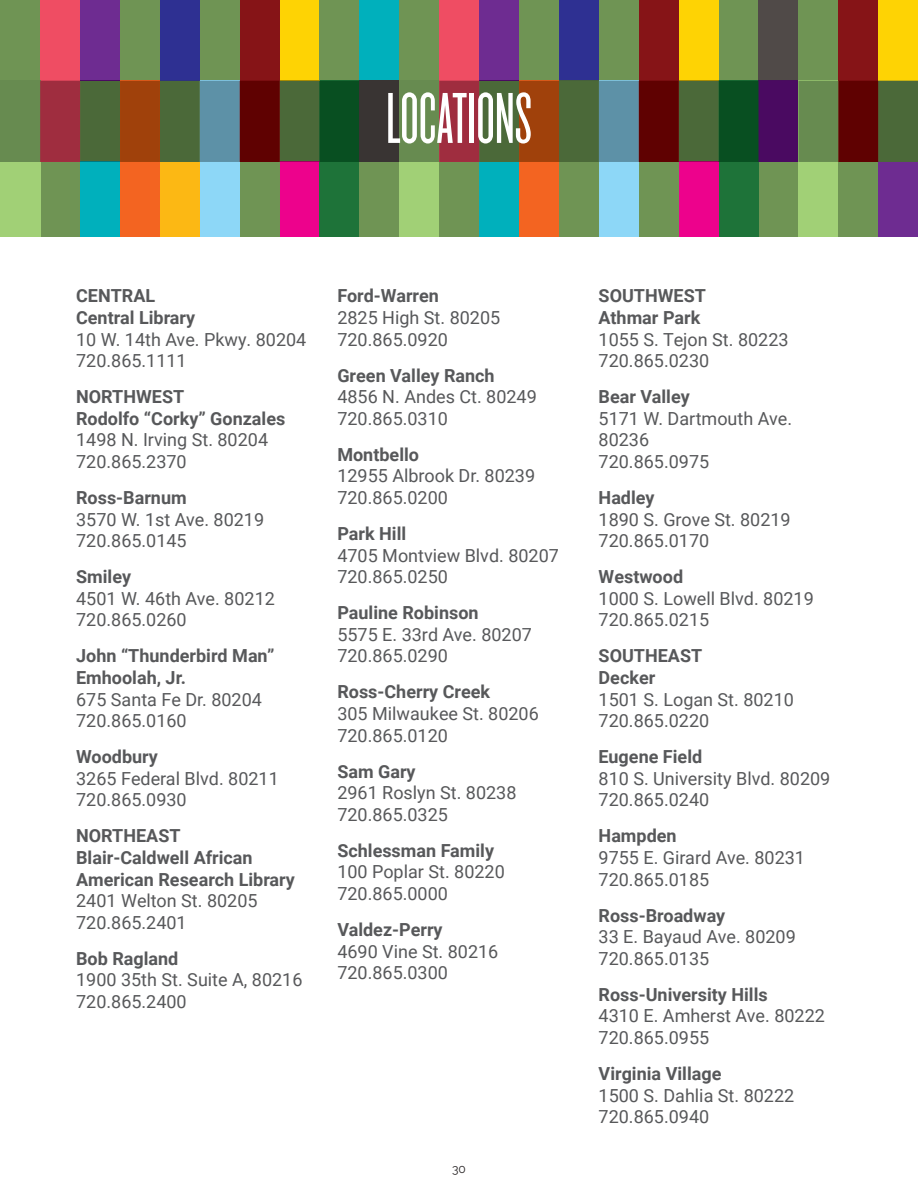
<style>
.page{position:relative;width:918px;height:1188px;background:#fff}
.page>*{position:absolute;margin:0;border:0;box-sizing:border-box;transform-origin:0 0}
.t1{font:75px "Knockout HTF26 Junior Flyweight";color:#fff}
.t2{font:18px/21.6px "Roboto";color:#57585a}
.t3{font:700 18px/21.6px "Roboto";color:#57585a}
.t4{font:12px "Raleway";color:#231f20}
</style>
<div class="page">
<div style="left:0;top:0;width:918px;height:237px;background:#6f9454"></div>
<div style="left:80px;top:0;width:40px;height:81px;background:#6e2c91"></div>
<div style="left:160px;top:0;width:40px;height:81px;background:#2e3092"></div>
<div style="left:878px;top:162px;width:40px;height:75px;background:#6e2c91"></div>
<div style="left:80px;top:162px;width:40px;height:75px;background:#00b0bc"></div>
<div style="left:160px;top:162px;width:40px;height:75px;background:#fcb814"></div>
<div style="left:359px;top:0;width:40px;height:81px;background:#00b0bc"></div>
<div style="left:0;top:81px;width:40px;height:156px;background:#a1d076"></div>
<div style="left:120px;top:81px;width:40px;height:156px;background:#f36421"></div>
<div style="left:40px;top:0;width:40px;height:162px;background:#ef4d63"></div>
<div style="left:280px;top:0;width:39px;height:81px;background:#fed304"></div>
<div style="left:280px;top:162px;width:40px;height:75px;background:#ed028c"></div>
<div style="left:200px;top:81px;width:40px;height:156px;background:#8dd7f7"></div>
<div style="left:320px;top:81px;width:39px;height:156px;background:#1e7339"></div>
<div style="left:240px;top:0;width:40px;height:162px;background:#861417"></div>
<div style="left:878px;top:0;width:40px;height:81px;background:#fed304"></div>
<div style="left:838px;top:0;width:40px;height:162px;background:#861417"></div>
<div style="left:479px;top:0;width:40px;height:81px;background:#6e2c91"></div>
<div style="left:479px;top:162px;width:40px;height:75px;background:#00b0bc"></div>
<div style="left:399px;top:81px;width:40px;height:156px;background:#a1d076"></div>
<div style="left:798px;top:81px;width:40px;height:156px;background:#a1d076"></div>
<div style="left:519px;top:81px;width:40px;height:156px;background:#f36421"></div>
<div style="left:439px;top:0;width:40px;height:162px;background:#ef4d63"></div>
<div style="left:559px;top:0;width:40px;height:81px;background:#2e3092"></div>
<div style="left:679px;top:0;width:40px;height:81px;background:#fed304"></div>
<div style="left:679px;top:162px;width:40px;height:75px;background:#ed028c"></div>
<div style="left:599px;top:81px;width:40px;height:156px;background:#8dd7f7"></div>
<div style="left:719px;top:81px;width:40px;height:156px;background:#1e7339"></div>
<div style="left:639px;top:0;width:40px;height:162px;background:#861417"></div>
<div style="left:758px;top:0;width:40px;height:81px;background:#504a48"></div>
<div style="left:80px;top:81px;width:439px;height:81px;background:#4b6939"></div>
<hr style="left:80px;top:162px;width:40px;height:1px;background:#007880">
<div style="left:0;top:81px;width:40px;height:81px;background:#678b50"></div>
<div style="left:40px;top:81px;width:40px;height:81px;background:#9f2d3f"></div>
<div style="left:320px;top:81px;width:39px;height:81px;background:#084f21"></div>
<svg style="left:120px;top:81px;width:160px;height:81px;background:#694f3b"></svg>
<div style="left:359px;top:81px;width:40px;height:81px;background:#393433"></div>
<div style="left:399px;top:81px;width:40px;height:81px;background:#678b50"></div>
<div style="left:439px;top:81px;width:40px;height:81px;background:#9f2d3f"></div>
<hr style="left:679px;top:162px;width:40px;height:1px;background:#9e015e">
<svg style="left:519px;top:81px;width:399px;height:81px;background:#554b38"></svg>
<h1 class="t1" style="left:386px;top:82px;width:147px">LOCATIONS</h1>
<p class="t3" style="left:76px;top:284px;width:121px">CENTRAL<br>Central Library</p>
<p class="t2" style="left:76px;top:328px;width:232px">10 W. 14th Ave. Pkwy. 80204<br>720.865.1111</p>
<p class="t3" style="left:76px;top:385px;width:211px">NORTHWEST<br>Rodolfo “Corky” Gonzales</p>
<p class="t2" style="left:76px;top:428px;width:193px">1498 N. Irving St. 80204<br>720.865.2370</p>
<p class="t3" style="left:76px;top:486px;width:112px">Ross-Barnum</p>
<p class="t2" style="left:76px;top:508px;width:190px">3570 W. 1st Ave. 80219<br>720.865.0145</p>
<p class="t3" style="left:76px;top:565px;width:56px">Smiley</p>
<p class="t2" style="left:76px;top:587px;width:200px">4501 W. 46th Ave. 80212<br>720.865.0260</p>
<p class="t3" style="left:76px;top:644px;width:200px">John “Thunderbird Man”<br>Emhoolah, Jr.</p>
<p class="t2" style="left:76px;top:688px;width:187px">675 Santa Fe Dr. 80204<br>720.865.0160</p>
<p class="t3" style="left:76px;top:745px;width:83px">Woodbury</p>
<p class="t2" style="left:76px;top:767px;width:204px">3265 Federal Blvd. 80211<br>720.865.0930</p>
<p class="t3" style="left:76px;top:824px;width:220px">NORTHEAST<br>Blair-Caldwell African<br>American Research Library</p>
<p class="t2" style="left:76px;top:889px;width:183px">2401 Welton St. 80205<br>720.865.2401</p>
<p class="t3" style="left:76px;top:947px;width:104px">Bob Ragland</p>
<p class="t2" style="left:76px;top:968px;width:228px">1900 35th St. Suite A, 80216<br>720.865.2400</p>
<p class="t3" style="left:337px;top:284px;width:103px">Ford-Warren</p>
<p class="t2" style="left:337px;top:306px;width:164px">2825 High St. 80205<br>720.865.0920</p>
<p class="t3" style="left:337px;top:364px;width:159px">Green Valley Ranch</p>
<p class="t2" style="left:337px;top:385px;width:201px">4856 N. Andes Ct. 80249<br>720.865.0310</p>
<p class="t3" style="left:337px;top:443px;width:83px">Montbello</p>
<p class="t2" style="left:337px;top:464px;width:199px">12955 Albrook Dr. 80239<br>720.865.0200</p>
<p class="t3" style="left:337px;top:522px;width:70px">Park Hill</p>
<p class="t2" style="left:337px;top:544px;width:223px">4705 Montview Blvd. 80207<br>720.865.0250</p>
<p class="t3" style="left:337px;top:601px;width:143px">Pauline Robinson</p>
<p class="t2" style="left:337px;top:623px;width:196px">5575 E. 33rd Ave. 80207<br>720.865.0290</p>
<p class="t3" style="left:337px;top:680px;width:154px">Ross-Cherry Creek</p>
<p class="t2" style="left:337px;top:702px;width:203px">305 Milwaukee St. 80206<br>720.865.0120</p>
<p class="t3" style="left:337px;top:760px;width:80px">Sam Gary</p>
<p class="t2" style="left:337px;top:781px;width:181px">2961 Roslyn St. 80238<br>720.865.0325</p>
<p class="t3" style="left:337px;top:839px;width:158px">Schlessman Family</p>
<p class="t2" style="left:337px;top:860px;width:169px">100 Poplar St. 80220<br>720.865.0000</p>
<p class="t3" style="left:337px;top:918px;width:107px">Valdez-Perry</p>
<p class="t2" style="left:337px;top:940px;width:163px">4690 Vine St. 80216<br>720.865.0300</p>
<p class="t4" style="left:452px;top:1162px;width:15px">30</p>
<p class="t3" style="left:599px;top:284px;width:109px">SOUTHWEST<br>Athmar Park</p>
<p class="t2" style="left:599px;top:328px;width:191px">1055 S. Tejon St. 80223<br>720.865.0230</p>
<p class="t3" style="left:599px;top:385px;width:93px">Bear Valley</p>
<p class="t2" style="left:599px;top:407px;width:195px">5171 W. Dartmouth Ave.<br>80236<br>720.865.0975</p>
<p class="t3" style="left:599px;top:486px;width:58px">Hadley</p>
<p class="t2" style="left:599px;top:508px;width:194px">1890 S. Grove St. 80219<br>720.865.0170</p>
<p class="t3" style="left:599px;top:565px;width:86px">Westwood</p>
<p class="t2" style="left:599px;top:587px;width:217px">1000 S. Lowell Blvd. 80219<br>720.865.0215</p>
<p class="t3" style="left:599px;top:644px;width:105px">SOUTHEAST<br>Decker</p>
<p class="t2" style="left:599px;top:688px;width:197px">1501 S. Logan St. 80210<br>720.865.0220</p>
<p class="t3" style="left:599px;top:745px;width:105px">Eugene Field</p>
<p class="t2" style="left:599px;top:767px;width:233px">810 S. University Blvd. 80209<br>720.865.0240</p>
<p class="t3" style="left:599px;top:824px;width:80px">Hampden</p>
<p class="t2" style="left:599px;top:846px;width:208px">9755 E. Girard Ave. 80231<br>720.865.0185</p>
<p class="t3" style="left:599px;top:904px;width:128px">Ross-Broadway</p>
<p class="t2" style="left:599px;top:925px;width:199px">33 E. Bayaud Ave. 80209<br>720.865.0135</p>
<p class="t3" style="left:599px;top:983px;width:171px">Ross-University Hills</p>
<p class="t2" style="left:599px;top:1004px;width:228px">4310 E. Amherst Ave. 80222<br>720.865.0955</p>
<p class="t3" style="left:599px;top:1062px;width:124px">Virginia Village</p>
<p class="t2" style="left:599px;top:1084px;width:197px">1500 S. Dahlia St. 80222<br>720.865.0940</p>
</div>
